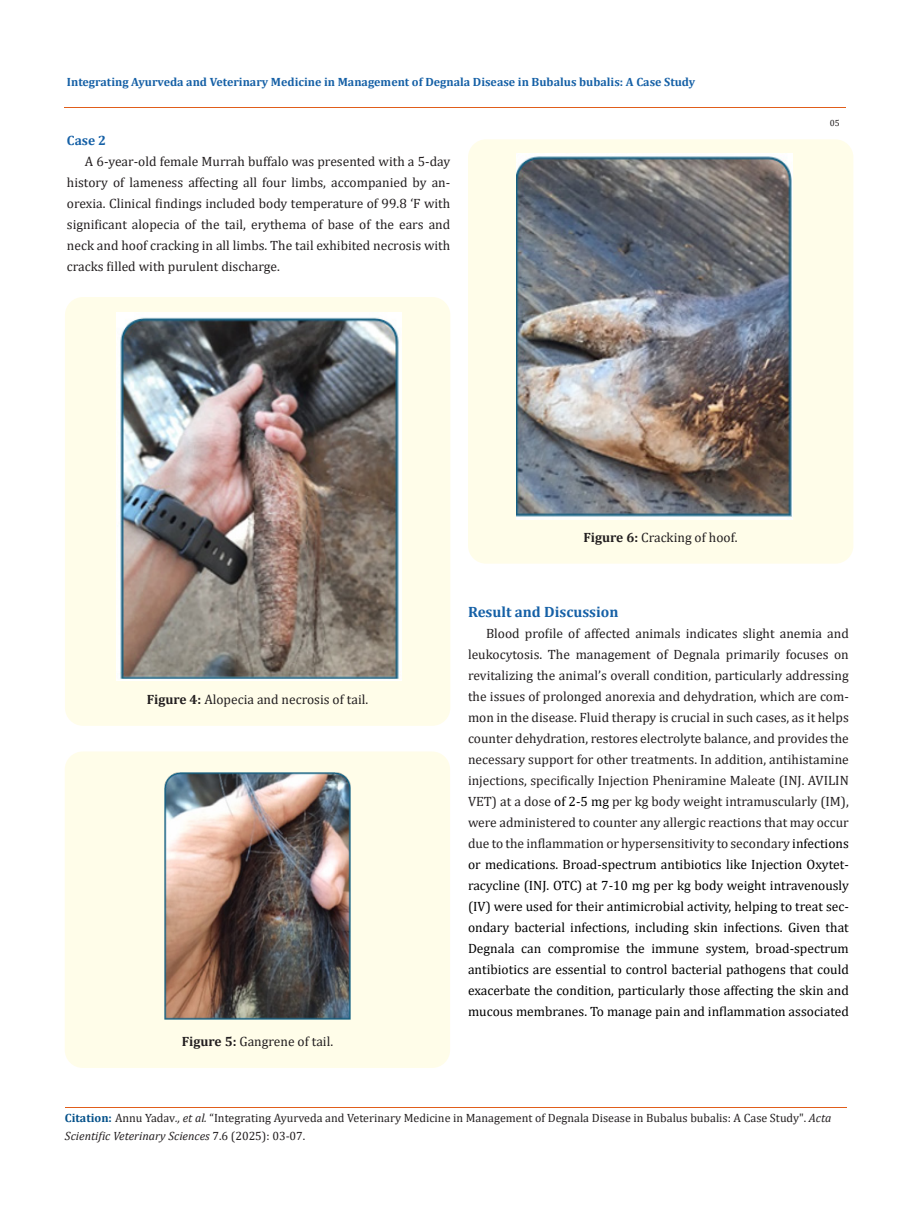
<style>
.page{position:relative;width:917px;height:1206px;background:#fff}
.page>*{position:absolute;margin:0;border:0;box-sizing:border-box;transform-origin:0 0}
.t1{font:700 15px "Cambria";color:#1560a6}
.t2{font:13.5px/21px "Cambria";color:#231f20;text-align:justify}
.t3{font:700 13.5px "Cambria";color:#1560a6}
.t4{font:12px/18px "Cambria";color:#231f20}
.t5{font:700 12px "Cambria";color:#1560a6}
.t6{font:9px "Cambria";color:#231f20}
.s1{font-weight:700}
.s2{color:#000}
.s3{font-weight:700;color:#035089}
.s4{font-style:italic}
</style>
<div class="page">
<div style="left:65px;top:297px;width:385px;height:429px;background:#fffde9;border-radius:18px"></div>
<div style="left:65px;top:752px;width:385px;height:316px;background:#fffde9;border-radius:18px"></div>
<div style="left:468px;top:139px;width:385px;height:425px;background:#fffde9;border-radius:18px"></div>
<img style="left:116px;top:313px;width:285px;height:368px">
<img style="left:164px;top:772px;width:186px;height:247px">
<img style="left:516px;top:153px;width:276px;height:367px">
<hr style="left:64px;top:108px;width:781px;height:1px;background:#e05d1a">
<hr style="left:65px;top:1107px;width:781px;height:1px;background:#e05d1a">
<p class="t5" style="left:67px;top:73px;width:629px">Integrating Ayurveda and Veterinary Medicine in Management of Degnala Disease in Bubalus bubalis: A Case Study</p>
<p class="t3" style="left:67px;top:131px;width:41px">Case 2</p>
<p class="t2" style="left:67px;top:151px;width:385px;text-indent:18px">A 6-year-old female Murrah buffalo was presented with a 5-day history of lameness affecting all four limbs, accompanied by an&shy;orexia. Clinical findings included body temperature of 99.8 ‘F with significant alopecia of the tail, erythema of base of the ears and neck and hoof cracking in all limbs. The tail exhibited necrosis with cracks filled with purulent discharge.</p>
<p class="t6" style="left:829px;top:118px;width:11px">05</p>
<p class="t2" style="left:583px;top:527px;width:156px"><span class="s1">Figure 6:</span> Cracking of hoof.</p>
<p class="t2" style="left:147px;top:689px;width:223px"><span class="s1">Figure 4:</span> Alopecia and necrosis of tail.</p>
<p class="t2" style="left:182px;top:1031px;width:153px"><span class="s1">Figure 5:</span> Gangrene of tail.</p>
<p class="t1" style="left:468px;top:601px;width:152px">Result and Discussion</p>
<p class="t2" style="left:468px;top:623px;width:382px;text-indent:18px">Blood profile of affected animals indicates slight anemia and leukocytosis. The management of Degnala primarily focuses on revitalizing the animal’s overall condition, particularly addressing the issues of prolonged anorexia and dehydration, which are com&shy;mon in the disease. Fluid therapy is crucial in such cases, as it helps counter dehydration, restores electrolyte balance, and provides the necessary support for other treatments. In addition, antihistamine injections, specifically Injection Pheniramine Maleate (INJ. AVILIN VET) at a dose <span class="s2">of 2-5 mg</span> per kg body weight intramuscularly (IM), were administered to counter any allergic reactions that may occur due to the inflammation or hypersensitivity to secondary <span class="s2">infections or medications. Broad-spectrum antibiotics like Injection Oxytet&shy;racycline (INJ. OTC) at 7-10 mg per kg body weight intravenously (IV) were used for their antimicrobial activity, helping to treat sec&shy;ondary bacterial infections, including skin infections. Given that Degnala can compromise the immune system, broad-spectrum antibiotics are essential to control bacterial pathogens that could exacerbate the condition, particularly those affecting the skin and mucous membranes. To manage pain and inflammation associated</span></p>
<p class="t4" style="left:65px;top:1109px;width:768px"><span class="s3">Citation:</span> Annu Yadav<span class="s4">., et al.</span> “Integrating Ayurveda and Veterinary Medicine in Management of Degnala Disease in Bubalus bubalis: A Case Study". <span class="s4">Acta<br>Scientific Veterinary Sciences</span> 7.6 (2025): 03-07.</p>
</div>
